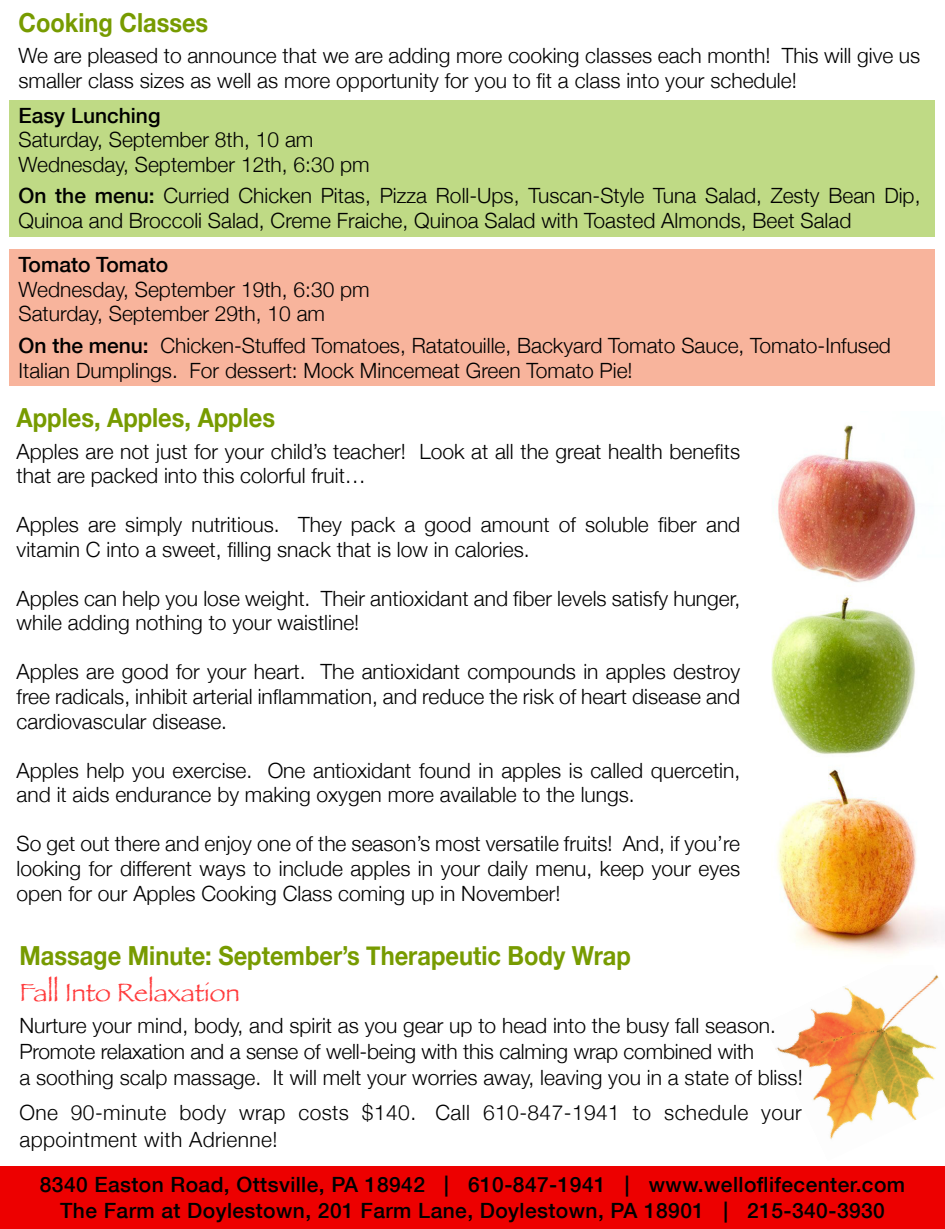
<style>
.page{position:relative;width:945px;height:1229px;background:#fff}
.page>*{position:absolute;margin:0;border:0;box-sizing:border-box;transform-origin:0 0}
.t1{font:700 26.25px "Helvetica Neue";color:#779b00;scale:.9 1}
.t2{font:26.25px "Papyrus";color:#ff3b3c}
.t3{font:300 21px/24.5px "Helvetica Neue";color:#000}
.t4{font:500 21px "Helvetica Neue";letter-spacing:.02em;color:#000}
.t5{font:300 21px "Helvetica Neue";letter-spacing:.02em;color:#000}
.t6{font:500 21px "Helvetica Neue";color:#000}
.s1{font-weight:500}
</style>
<div class="page">
<div style="left:10px;top:249px;width:925px;height:137px;background:#f8b49c"></div>
<div style="left:10px;top:100px;width:925px;height:136px;background:#bfda85"></div>
<img style="left:775px;top:974px;width:164px;height:166px">
<img style="left:771px;top:425px;width:174px;height:529px">
<div style="left:0;top:1166px;width:945px;height:62px;background:#ed0000"></div>
<p class="t1" style="left:19px;top:6px;width:212px">Cooking Classes</p>
<p class="t3" style="left:19px;top:43px;width:903px">We are pleased to announce that we are adding more cooking classes each month! This will give us smaller class sizes as well as more opportunity for you to fit a class into your schedule!</p>
<p class="t6" style="left:19px;top:103px;width:144px">Easy Lunching</p>
<p class="t3" style="left:19px;top:127px;width:296px">Saturday, September 8th, 10 am</p>
<p class="t3" style="left:19px;top:152px;width:353px">Wednesday, September 12th, 6:30 pm</p>
<p class="t3" style="left:19px;top:183px;width:904px"><span class="s1">On the menu:</span> Curried Chicken Pitas, Pizza Roll-Ups, Tuscan-Style Tuna Salad, Zesty Bean Dip,<br>Quinoa and Broccoli Salad, Creme Fraiche, Quinoa Salad with Toasted Almonds, Beet Salad</p>
<p class="t6" style="left:19px;top:252px;width:151px">Tomato Tomato</p>
<p class="t3" style="left:19px;top:277px;width:353px">Wednesday, September 19th, 6:30 pm</p>
<p class="t3" style="left:19px;top:301px;width:308px">Saturday, September 29th, 10 am</p>
<p class="t3" style="left:19px;top:332px;width:874px;line-height:25.2px"><span class="s1">On the menu:</span> Chicken-Stuffed Tomatoes, Ratatouille, Backyard Tomato Sauce, Tomato-Infused<br>Italian Dumplings. For dessert: Mock Mincemeat Green Tomato Pie!</p>
<p class="t1" style="left:17px;top:402px;width:289px">Apples, Apples, Apples</p>
<p class="t3" style="left:17px;top:439px;width:725px">Apples are not just for your child’s teacher! Look at all the great health benefits that are packed into this colorful fruit…</p>
<p class="t3" style="left:17px;top:512px;width:725px">Apples are simply nutritious. They pack a good amount of soluble fiber and vitamin C into a sweet, filling snack that is low in calories.</p>
<p class="t3" style="left:17px;top:586px;width:725px">Apples can help you lose weight. Their antioxidant and fiber levels satisfy hunger, while adding nothing to your waistline!</p>
<p class="t3" style="left:17px;top:659px;width:725px;text-align:justify">Apples are good for your heart. The antioxidant compounds in apples destroy free radicals, inhibit arterial inflammation, and reduce the risk of heart disease and cardiovascular disease.</p>
<p class="t3" style="left:17px;top:757px;width:725px">Apples help you exercise. One antioxidant found in apples is called quercetin, and it aids endurance by making oxygen more available to the lungs.</p>
<p class="t3" style="left:17px;top:830px;width:725px;line-height:24.8px;text-align:justify">So get out there and enjoy one of the season’s most versatile fruits! And, if you’re looking for different ways to include apples in your daily menu, keep your eyes open for our Apples Cooking Class coming up in November!</p>
<p class="t1" style="left:19px;top:939px;width:681px">Massage Minute: September’s Therapeutic Body Wrap</p>
<p class="t2" style="left:19px;top:977px;width:222px">Fall Into Relaxation</p>
<p class="t3" style="left:19px;top:1011px;width:758px;line-height:26.2px">Nurture your mind, body, and spirit as you gear up to head into the busy fall season.<br>Promote relaxation and a sense of well-being with this calming wrap combined with</p>
<p class="t3" style="left:19px;top:1065px;width:785px">a soothing scalp massage. It will melt your worries away, leaving you in a state of bliss!</p>
<p class="t5" style="left:19px;top:1100px;width:784px">One 90-minute body wrap costs $140. Call 610-847-1941 to schedule your</p>
<p class="t5" style="left:19px;top:1126px;width:260px">appointment with Adrienne!</p>
<p class="t4" style="left:40px;top:1172px;width:867px">8340 Easton Road, Ottsville, PA 18942 | 610-847-1941 | www.welloflifecenter.com</p>
<p class="t4" style="left:60px;top:1198px;width:826px">The Farm at Doylestown, 201 Farm Lane, Doylestown, PA 18901 | 215-340-3930</p>
</div>
